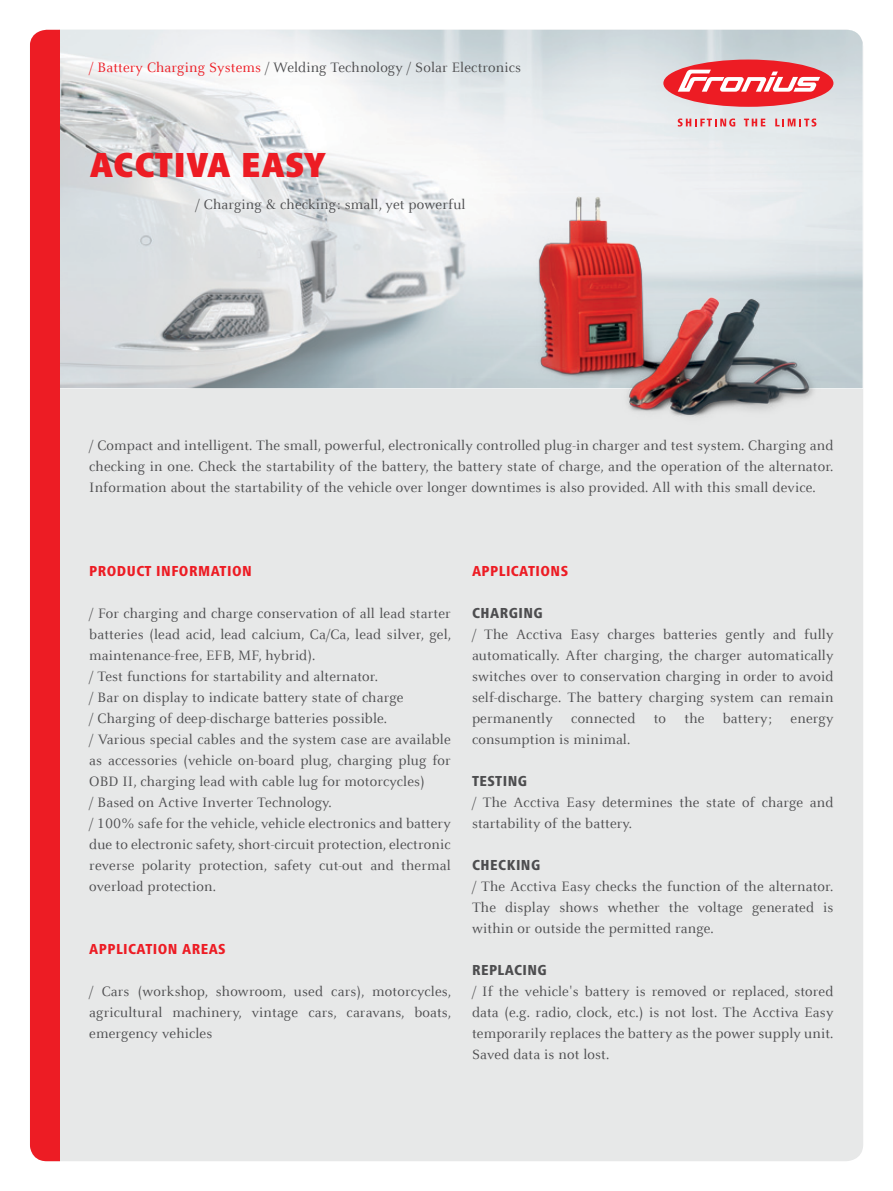
<style>
.page{position:relative;width:893px;height:1191px;background:#fff}
.page>*{position:absolute;margin:0;border:0;box-sizing:border-box;transform-origin:0 0}
.t1{font:900 condensed 36px "Frutiger Next LTW1 G";letter-spacing:.01em;color:#ed1c24}
.t2{font:15px/21px "Celeste Offc Pro";letter-spacing:.01em;color:#4d4d4f;text-align:justify}
.t3{font:800 condensed 15px "Frutiger Next LTW1 G";letter-spacing:.03em;color:#ed1c24}
.t4{font:800 condensed 15px "Frutiger Next LTW1 G";letter-spacing:.03em;color:#4d4d4f}
.s1{color:#ed1c24}
</style>
<div class="page">
<div style="left:30px;top:30px;width:833px;height:1131px;background:#e7e8e8;border-radius:17px"></div>
<img style="left:60px;top:30px;width:803px;height:358px">
<div style="left:30px;top:30px;width:30px;height:1131px;background:#ed1c24"></div>
<div style="left:663px;top:60px;width:170px;height:47px;background:#ed1c24;border-radius:50%"></div>
<svg style="left:678px;top:70px;width:142px;height:22px"></svg>
<svg style="left:678px;top:118px;width:57px;height:9px"></svg>
<svg style="left:744px;top:119px;width:21px;height:7px"></svg>
<svg style="left:775px;top:118px;width:41px;height:9px"></svg>
<img style="left:491px;top:184px;width:340px;height:233px">
<svg style="left:178px;top:181px;width:306px;height:49px"></svg>
<p class="t2" style="left:89px;top:56px;width:433px"><span class="s1">/ Battery Charging Systems</span> / Welding Technology / Solar Electronics</p>
<h1 class="t1" style="left:90px;top:144px;width:237px">ACCTIVA EASY</h1>
<p class="t2" style="left:196px;top:193px;width:271px">/ Charging &amp; checking: small, yet powerful</p>
<p class="t2" style="left:89px;top:434px;width:746px">/ Compact and intelligent. The small, powerful, electronically controlled plug-in charger and test system. Charging and checking in one. Check the startability of the battery, the battery state of charge, and the operation of the alternator.<br>Information about the startability of the vehicle over longer downtimes is also provided. All with this small device.</p>
<p class="t3" style="left:89px;top:562px;width:164px">PRODUCT INFORMATION</p>
<p class="t2" style="left:89px;top:602px;width:363px;text-align:left">/ For charging and charge conservation of all lead starter batteries (lead acid, lead calcium, Ca/Ca, lead silver, gel, maintenance-free, EFB, MF, hybrid).<br>/ Test functions for startability and alternator.<br>/ Bar on display to indicate battery state of charge<br>/ Charging of deep-discharge batteries possible.<br>/ Various special cables and the system case are available as accessories (vehicle on-board plug, charging plug for OBD II, charging lead with cable lug for motorcycles)<br>/ Based on Active Inverter Technology.<br>/ 100% safe for the vehicle, vehicle electronics and battery due to electronic safety, short-circuit protection, electronic reverse polarity protection, safety cut-out and thermal overload protection.</p>
<p class="t3" style="left:89px;top:940px;width:138px">APPLICATION AREAS</p>
<p class="t2" style="left:89px;top:980px;width:363px">/ Cars (workshop, showroom, used cars), motorcycles, agricultural machinery, vintage cars, caravans, boats, emergency vehicles</p>
<p class="t3" style="left:472px;top:562px;width:98px">APPLICATIONS</p>
<p class="t4" style="left:472px;top:604px;width:72px">CHARGING</p>
<p class="t2" style="left:472px;top:623px;width:363px">/ The Acctiva Easy charges batteries gently and fully automatically. After charging, the charger automatically switches over to conservation charging in order to avoid self-discharge. The battery charging system can remain permanently connected to the battery; energy consumption is minimal.</p>
<p class="t4" style="left:472px;top:772px;width:57px">TESTING</p>
<p class="t2" style="left:472px;top:791px;width:363px">/ The Acctiva Easy determines the state of charge and startability of the battery.</p>
<p class="t4" style="left:472px;top:856px;width:70px">CHECKING</p>
<p class="t2" style="left:472px;top:875px;width:363px">/ The Acctiva Easy checks the function of the alternator.<br>The display shows whether the voltage generated is within or outside the permitted range.</p>
<p class="t4" style="left:472px;top:961px;width:76px">REPLACING</p>
<p class="t2" style="left:472px;top:980px;width:363px">/ If the vehicle's battery is removed or replaced, stored data (e.g. radio, clock, etc.) is not lost. The Acctiva Easy temporarily replaces the battery as the power supply unit.<br>Saved data is not lost.</p>
</div>
